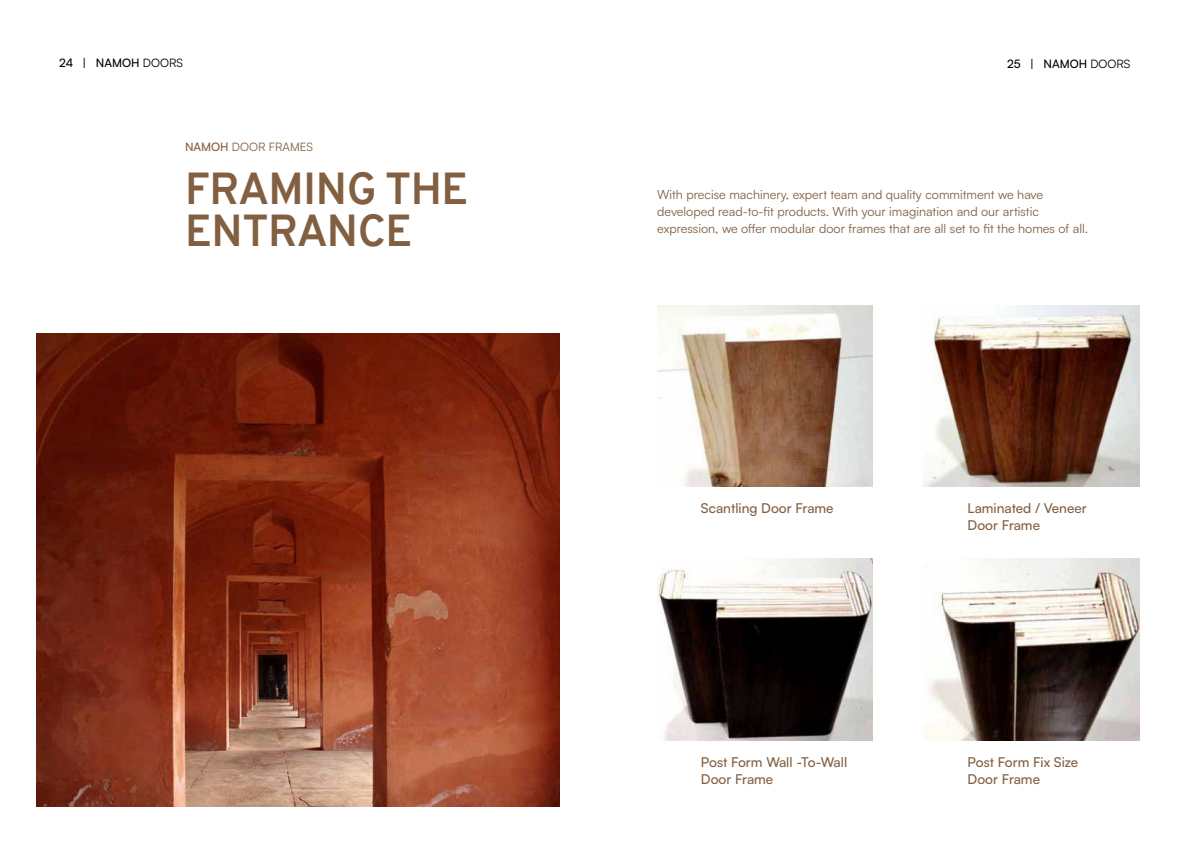
<style>
.page{position:relative;width:1191px;height:842px;background:#fff}
.page>*{position:absolute;margin:0;border:0;box-sizing:border-box;transform-origin:0 0}
.t1{font:700 43.7px/41.8px "Overpass";letter-spacing:-.01em;color:#825f41}
.t2{font:500 13.6px/17.1px "Satoshi";color:#825f41}
.t3{font:12.6px/17.1px "Satoshi";color:#825f41}
.t4{font:500 11.6px "Satoshi";color:#000}
.t5{font:11.6px "Satoshi";color:#825f41}
.s1{font-weight:400}
.s2{font-weight:500}
</style>
<div class="page">
<img style="left:36px;top:333px;width:523px;height:473px">
<img style="left:657px;top:305px;width:216px;height:182px">
<img style="left:657px;top:558px;width:216px;height:182px">
<img style="left:924px;top:305px;width:215px;height:182px">
<img style="left:924px;top:558px;width:215px;height:182px">
<p class="t4" style="left:59px;top:55px;width:125px">24 | NAMOH <span class="s1">DOORS</span></p>
<p class="t5" style="left:185px;top:139px;width:129px"><span class="s2">NAMOH</span> DOOR FRAMES</p>
<h1 class="t1" style="left:185px;top:168px;width:285px">FRAMING THE<br>ENTRANCE</h1>
<p class="t4" style="left:1007px;top:56px;width:125px">25 | NAMOH <span class="s1">DOORS</span></p>
<p class="t3" style="left:657px;top:186px;width:432px">With precise machinery, expert team and quality commitment we have developed read-to-fit products. With your imagination and our artistic expression, we offer modular door frames that are all set to fit the homes of all.</p>
<p class="t2" style="left:701px;top:499px;width:134px">Scantling Door Frame</p>
<p class="t2" style="left:967px;top:499px;width:121px">Laminated / Veneer<br>Door Frame</p>
<p class="t2" style="left:701px;top:752px;width:148px">Post Form Wall -To-Wall<br>Door Frame</p>
<p class="t2" style="left:967px;top:752px;width:112px">Post Form Fix Size<br>Door Frame</p>
</div>
